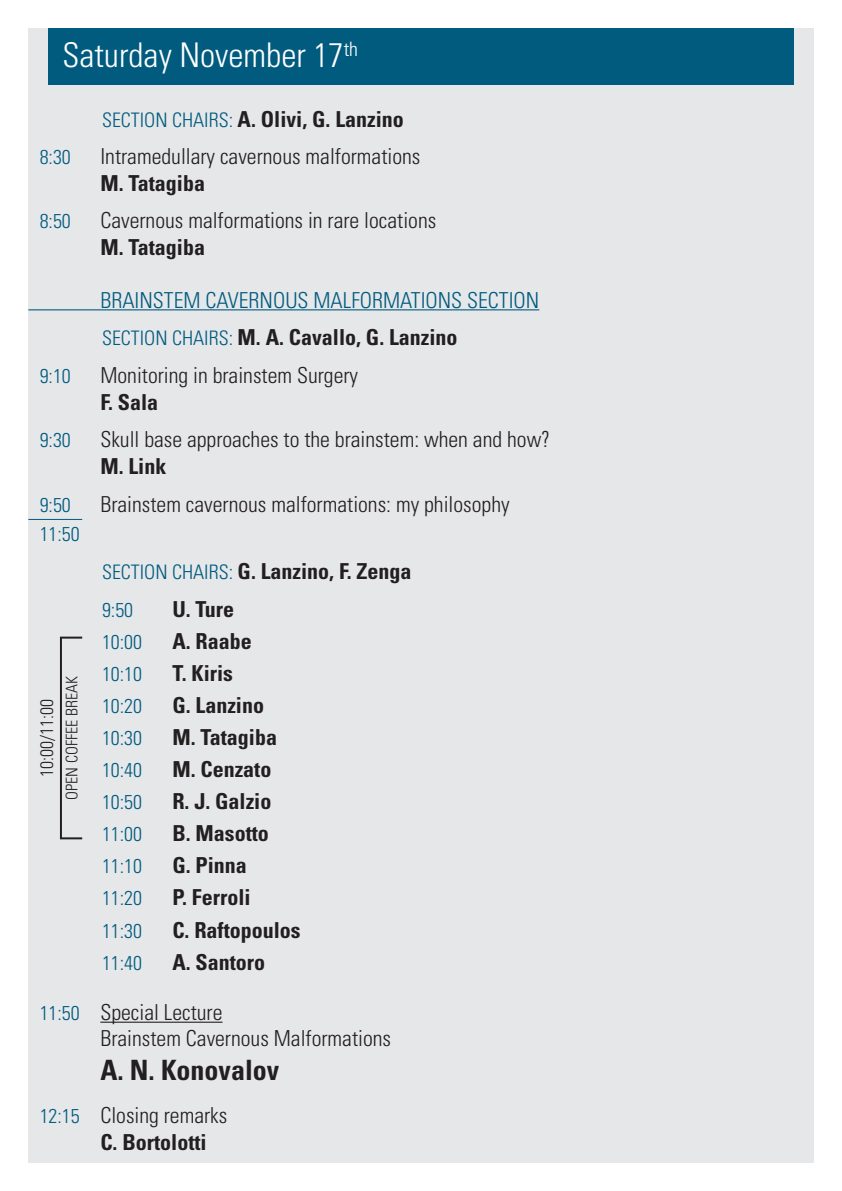
<style>
.page{position:relative;width:842px;height:1191px;background:#fff}
.page>*{position:absolute;margin:0;border:0;box-sizing:border-box;transform-origin:0 0}
.t1{font:300 condensed 34px "Univers LT Std";color:#fff}
.t2{font:700 condensed 28px "Univers LT Std";color:#231f20}
.t3{font:300 condensed 22px "Univers LT Std";color:#231f20}
.t4{font:700 condensed 22px "Univers LT Std";color:#231f20}
.t5{font:300 condensed 22px "Univers LT Std";color:#005b7f}
.t6{font:300 condensed 20px "Univers LT Std";color:#005b7f}
.t7{font:300 condensed 18px "Univers LT Std";color:#231f20}
.t8{font:300 condensed 16px "Univers LT Std";color:#231f20}
.s1{font-weight:300;font-size:20px;color:#005b7f}
.s2{font-size:20px;color:#005b7f}
</style>
<div class="page">
<div style="left:28px;top:28px;width:786px;height:1134px;background:#e6e7e9"></div>
<div style="left:48px;top:28px;width:746px;height:57px;background:#005b7f"></div>
<hr style="left:28px;top:309px;width:511px;height:1px;background:#005b7f">
<hr style="left:100px;top:1021px;width:123px;height:1px;background:#231f20">
<div style="left:60px;top:636px;width:23px;height:203px;border:2px solid #231f20"></div>
<hr style="left:28px;top:519px;width:54px;height:1px;background:#005b7f">
<p class="t1" style="left:62px;top:35px;width:297px">Saturday November 17<sup>th</sup></p>
<p class="t4" style="left:102px;top:105px;width:303px"><span class="s1">SECTION CHAIRS:</span> A. Olivi, G. Lanzino</p>
<p class="t6" style="left:40px;top:145px;width:33px">8:30</p>
<p class="t3" style="left:100px;top:143px;width:322px">Intramedullary cavernous malformations</p>
<p class="t4" style="left:100px;top:169px;width:106px">M. Tatagiba</p>
<p class="t6" style="left:40px;top:209px;width:33px">8:50</p>
<p class="t3" style="left:100px;top:207px;width:337px">Cavernous malformations in rare locations</p>
<p class="t4" style="left:100px;top:233px;width:106px">M. Tatagiba</p>
<p class="t5" style="left:100px;top:287px;width:440px">BRAINSTEM CAVERNOUS MALFORMATIONS SECTION</p>
<p class="t4" style="left:102px;top:324px;width:357px"><span class="s1">SECTION CHAIRS:</span> M. A. Cavallo, G. Lanzino</p>
<p class="t6" style="left:40px;top:364px;width:33px">9:10</p>
<p class="t3" style="left:100px;top:362px;width:259px">Monitoring in brainstem Surgery</p>
<p class="t4" style="left:100px;top:388px;width:59px">F. Sala</p>
<p class="t6" style="left:40px;top:428px;width:33px">9:30</p>
<p class="t3" style="left:100px;top:426px;width:451px">Skull base approaches to the brainstem: when and how?</p>
<p class="t4" style="left:100px;top:452px;width:67px">M. Link</p>
<p class="t6" style="left:40px;top:492px;width:33px">9:50</p>
<p class="t3" style="left:100px;top:490px;width:411px">Brainstem cavernous malformations: my philosophy</p>
<p class="t6" style="left:40px;top:522px;width:41px">11:50</p>
<p class="t4" style="left:102px;top:557px;width:311px"><span class="s1">SECTION CHAIRS:</span> G. Lanzino, F. Zenga</p>
<p class="t6" style="left:102px;top:597px;width:33px">9:50</p>
<p class="t4" style="left:172px;top:595px;width:63px">U. Ture</p>
<p class="t6" style="left:102px;top:629px;width:41px">10:00</p>
<p class="t4" style="left:172px;top:627px;width:81px">A. Raabe</p>
<p class="t6" style="left:102px;top:662px;width:41px">10:10</p>
<p class="t4" style="left:172px;top:659px;width:62px">T. Kiris</p>
<p class="t6" style="left:102px;top:694px;width:41px">10:20</p>
<p class="t4" style="left:172px;top:691px;width:93px">G. Lanzino</p>
<p class="t6" style="left:102px;top:726px;width:41px">10:30</p>
<p class="t4" style="left:172px;top:723px;width:106px">M. Tatagiba</p>
<p class="t6" style="left:102px;top:758px;width:41px">10:40</p>
<p class="t4" style="left:172px;top:755px;width:100px">M. Cenzato</p>
<p class="t6" style="left:102px;top:790px;width:41px">10:50</p>
<p class="t4" style="left:172px;top:788px;width:100px">R. J. Galzio</p>
<p class="t6" style="left:102px;top:822px;width:41px">11:00</p>
<p class="t4" style="left:172px;top:820px;width:98px">B. Masotto</p>
<p class="t6" style="left:102px;top:854px;width:41px">11:10</p>
<p class="t4" style="left:172px;top:852px;width:76px">G. Pinna</p>
<p class="t6" style="left:102px;top:886px;width:41px">11:20</p>
<p class="t4" style="left:172px;top:884px;width:80px">P. Ferroli</p>
<p class="t6" style="left:102px;top:918px;width:41px">11:30</p>
<p class="t4" style="left:172px;top:916px;width:130px">C. Raftopoulos</p>
<p class="t6" style="left:102px;top:950px;width:41px">11:40</p>
<p class="t4" style="left:172px;top:948px;width:94px">A. Santoro</p>
<p class="t3" style="left:40px;top:999px;width:184px"><span class="s2">11:50</span> Special Lecture</p>
<p class="t3" style="left:100px;top:1025px;width:292px">Brainstem Cavernous Malformations</p>
<p class="t2" style="left:100px;top:1052px;width:180px">A. N. Konovalov</p>
<p class="t3" style="left:40px;top:1102px;width:189px"><span class="s2">12:15</span> Closing remarks</p>
<p class="t4" style="left:100px;top:1128px;width:108px">C. Bortolotti</p>
<p class="t8" style="left:62px;top:799px;width:125px;rotate:-90deg">OPEN COFFEE BREAK</p>
<p class="t7" style="left:36px;top:777px;width:79px;rotate:-90deg">10:00/11:00</p>
</div>
